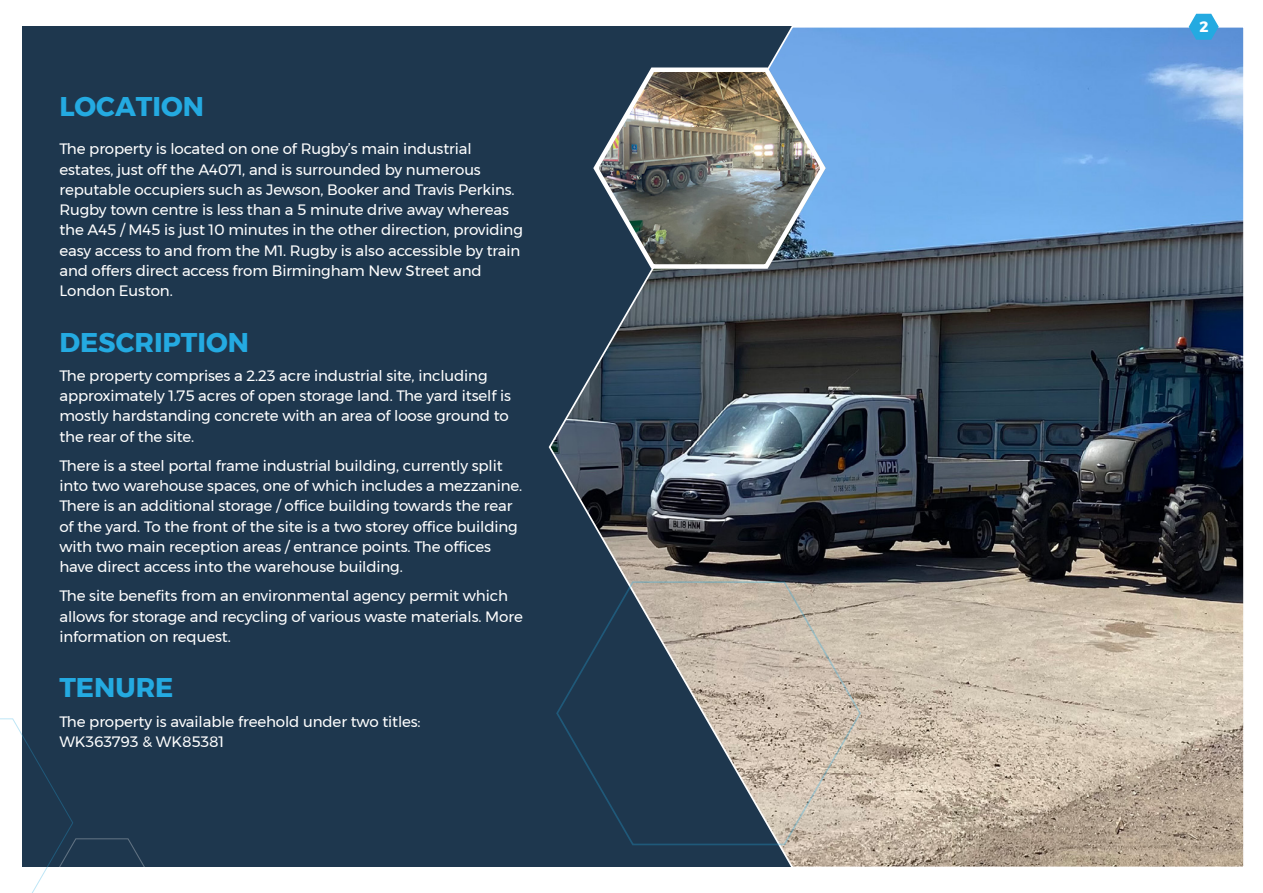
<style>
.page{position:relative;width:1263px;height:893px;background:#fff}
.page>*{position:absolute;margin:0;border:0;box-sizing:border-box;transform-origin:0 0}
.t1{font:700 27px "Montserrat";color:#24aae1}
.t2{font:15px/20.2px "Montserrat";letter-spacing:-.01em;color:#fff}
.t3{font:700 15px "Montserrat";color:#fff}
</style>
<div class="page">
<div style="left:22px;top:27px;width:1212px;height:840px;background:#1e374e"></div>
<img style="left:548px;top:26px;width:696px;height:841px">
<svg style="left:0;top:718px;width:145px;height:175px"></svg>
<svg style="left:556px;top:581px;width:305px;height:264px"></svg>
<img style="left:591px;top:64px;width:237px;height:207px">
<svg style="left:1189px;top:14px;width:30px;height:26px"></svg>
<h1 class="t1" style="left:59px;top:85px;width:146px">LOCATION</h1>
<p class="t2" style="left:59px;top:139px;width:465px">The property is located on one of Rugby’s main industrial estates, just off the A4071, and is surrounded by numerous reputable occupiers such as Jewson, Booker and Travis Perkins.<br>Rugby town centre is less than a 5 minute drive away whereas the A45 / M45 is just 10 minutes in the other direction, providing easy access to and from the M1. Rugby is also accessible by train and offers direct access from Birmingham New Street and London Euston.</p>
<h1 class="t1" style="left:59px;top:320px;width:191px">DESCRIPTION</h1>
<p class="t2" style="left:59px;top:365px;width:453px">The property comprises a 2.23 acre industrial site, including approximately 1.75 acres of open storage land. The yard itself is mostly hardstanding concrete with an area of loose ground to the rear of the site.</p>
<p class="t2" style="left:59px;top:455px;width:464px">There is a steel portal frame industrial building, currently split into two warehouse spaces, one of which includes a mezzanine.<br>There is an additional storage / office building towards the rear of the yard. To the front of the site is a two storey office building with two main reception areas / entrance points. The offices have direct access into the warehouse building.</p>
<p class="t2" style="left:59px;top:586px;width:465px">The site benefits from an environmental agency permit which allows for storage and recycling of various waste materials. More information on request.</p>
<h1 class="t1" style="left:59px;top:666px;width:116px">TENURE</h1>
<p class="t2" style="left:59px;top:711px;width:363px">The property is available freehold under two titles:<br>WK363793 &amp; WK85381</p>
<p class="t3" style="left:1199px;top:15px;width:11px">2</p>
</div>
